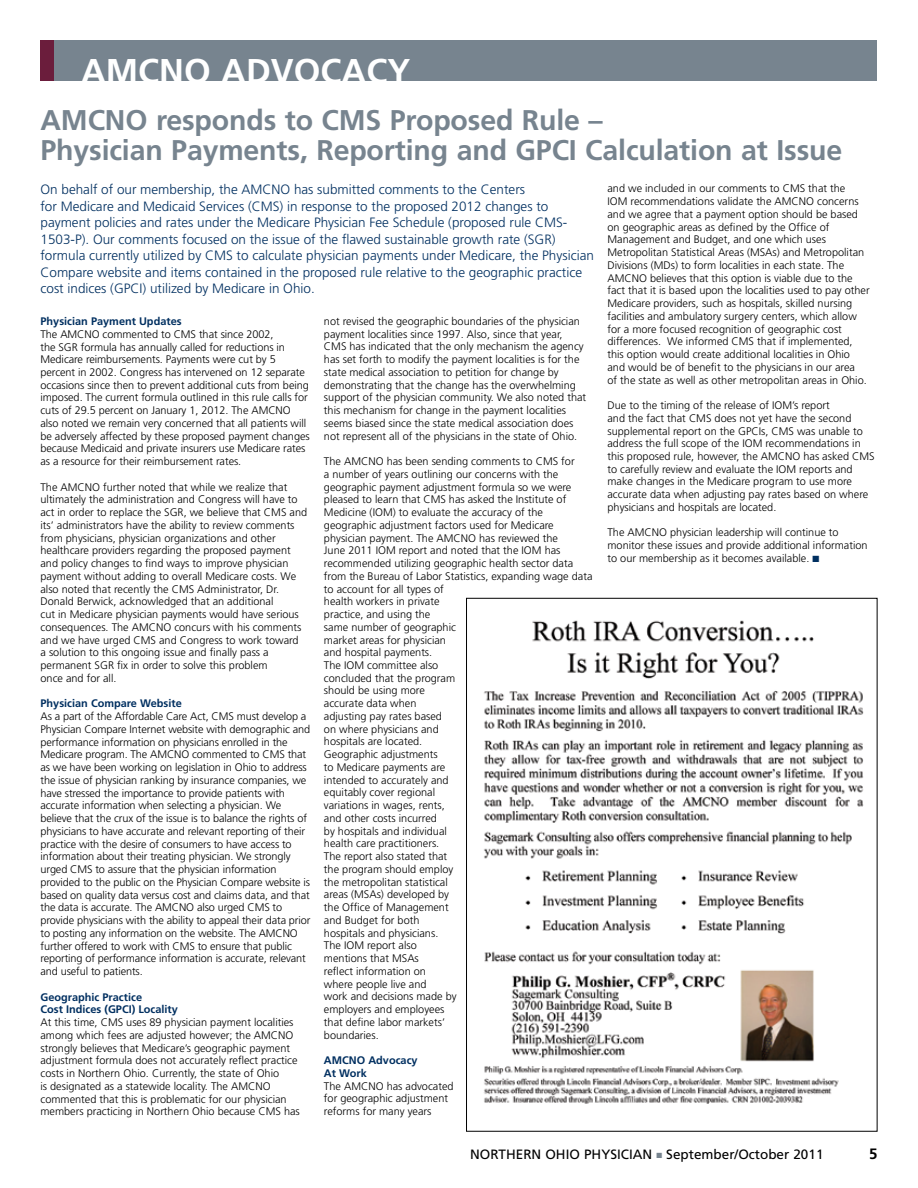
<style>
.page{position:relative;width:918px;height:1188px;background:#fff}
.page>*{position:absolute;margin:0;border:0;box-sizing:border-box;transform-origin:0 0}
.t1{font:700 34.35px "Frutiger";color:#fff}
.t2{font:700 28.5px/30px "Frutiger";letter-spacing:-.005em;color:#77848f}
.t3{font:700 15px "Frutiger";color:#000}
.t4{font:300 13.5px/16.5px "Frutiger";color:#002f60}
.t5{font:13.5px "Frutiger";color:#000}
.t6{font:300 10.95px/12.8px "Frutiger";color:#000}
.t7{font:700 10.95px/12.8px "Frutiger";color:#002f60}
.s1{color:#002f60}
.s2{color:#77848f}
</style>
<div class="page">
<div style="left:40px;top:40px;width:838px;height:41px;background:#77848f"></div>
<div style="left:40px;top:40px;width:14px;height:41px;background:#6b1d3c"></div>
<img style="left:484px;top:620px;width:380px;height:484px">
<h1 class="t1" style="left:81px;top:51px;width:190px">AMCNO Advocacy</h1>
<h2 class="t2" style="left:40px;top:105px;width:803px">AMCNO responds to CMS Proposed Rule –<br>Physician Payments, Reporting and GPCI Calculation at Issue</h2>
<p class="t4" style="left:40px;top:181px;width:555px">On behalf of our membership, the AMCNO has submitted comments to the Centers<br>for Medicare and Medicaid Services (CMS) in response to the proposed 2012 changes to payment policies and rates under the Medicare Physician Fee Schedule (proposed rule CMS-1503-P). Our comments focused on the issue of the flawed sustainable growth rate (SGR) formula currently utilized by CMS to calculate physician payments under Medicare, the Physician Compare website and items contained in the proposed rule relative to the geographic practice cost indices (GPCI) utilized by Medicare in Ohio.</p>
<p class="t6" style="left:608px;top:182px;width:264px">and we included in our comments to CMS that the<br>IOM recommendations validate the AMCNO concerns and we agree that a payment option should be based on geographic areas as defined by the Office of Management and Budget, and one which uses Metropolitan Statistical Areas (MSAs) and Metropolitan Divisions (MDs) to form localities in each state. The AMCNO believes that this option is viable due to the fact that it is based upon the localities used to pay other Medicare providers, such as hospitals, skilled nursing facilities and ambulatory surgery centers, which allow for a more focused recognition of geographic cost differences. We informed CMS that if implemented, this option would create additional localities in Ohio and would be of benefit to the physicians in our area<br>of the state as well as other metropolitan areas in Ohio.</p>
<p class="t6" style="left:608px;top:399px;width:269px">Due to the timing of the release of IOM’s report<br>and the fact that CMS does not yet have the second supplemental report on the GPCIs, CMS was unable to address the full scope of the IOM recommendations in this proposed rule, however, the AMCNO has asked CMS to carefully review and evaluate the IOM reports and make changes in the Medicare program to use more accurate data when adjusting pay rates based on where physicians and hospitals are located.</p>
<p class="t6" style="left:608px;top:526px;width:262px">The AMCNO physician leadership will continue to monitor these issues and provide additional information to our membership as it becomes available. <span class="s1">■</span></p>
<p class="t6" style="left:324px;top:315px;width:264px">not revised the geographic boundaries of the physician payment localities since 1997. Also, since that year, CMS has indicated that the only mechanism the agency has set forth to modify the payment localities is for the state medical association to petition for change by demonstrating that the change has the overwhelming support of the physician community. We also noted that this mechanism for change in the payment localities seems biased since the state medical association does not represent all of the physicians in the state of Ohio.</p>
<p class="t6" style="left:324px;top:455px;width:270px">The AMCNO has been sending comments to CMS for<br>a number of years outlining our concerns with the geographic payment adjustment formula so we were pleased to learn that CMS has asked the Institute of<br>Medicine (IOM) to evaluate the accuracy of the geographic adjustment factors used for Medicare physician payment. The AMCNO has reviewed the<br>June 2011 IOM report and noted that the IOM has recommended utilizing geographic health sector data from the Bureau of Labor Statistics, expanding wage data to account for all types of<br>health workers in private<br>practice, and using the<br>same number of geographic<br>market areas for physician<br>and hospital payments.<br>The IOM committee also<br>concluded that the program<br>should be using more<br>accurate data when<br>adjusting pay rates based<br>on where physicians and<br>hospitals are located.<br>Geographic adjustments<br>to Medicare payments are<br>intended to accurately and<br>equitably cover regional<br>variations in wages, rents,<br>and other costs incurred<br>by hospitals and individual<br>health care practitioners.<br>The report also stated that<br>the program should employ<br>the metropolitan statistical<br>areas (MSAs) developed by<br>the Office of Management<br>and Budget for both<br>hospitals and physicians.<br>The IOM report also<br>mentions that MSAs<br>reflect information on<br>where people live and<br>work and decisions made by<br>employers and employees<br>that define labor markets’<br>boundaries.</p>
<p class="t7" style="left:324px;top:1054px;width:95px">AMCNO Advocacy<br>At Work</p>
<p class="t6" style="left:324px;top:1079px;width:131px">The AMCNO has advocated for geographic adjustment reforms for many years</p>
<p class="t7" style="left:40px;top:315px;width:143px">Physician Payment Updates</p>
<p class="t6" style="left:40px;top:328px;width:271px">The AMCNO commented to CMS that since 2002,<br>the SGR formula has annually called for reductions in Medicare reimbursements. Payments were cut by 5 percent in 2002. Congress has intervened on 12 separate occasions since then to prevent additional cuts from being imposed. The current formula outlined in this rule calls for cuts of 29.5 percent on January 1, 2012. The AMCNO also noted we remain very concerned that all patients will be adversely affected by these proposed payment changes because Medicaid and private insurers use Medicare rates as a resource for their reimbursement rates.</p>
<p class="t6" style="left:40px;top:481px;width:268px">The AMCNO further noted that while we realize that ultimately the administration and Congress will have to act in order to replace the SGR, we believe that CMS and its’ administrators have the ability to review comments from physicians, physician organizations and other healthcare providers regarding the proposed payment and policy changes to find ways to improve physician payment without adding to overall Medicare costs. We also noted that recently the CMS Administrator, Dr.<br>Donald Berwick, acknowledged that an additional<br>cut in Medicare physician payments would have serious consequences. The AMCNO concurs with his comments and we have urged CMS and Congress to work toward<br>a solution to this ongoing issue and finally pass a permanent SGR fix in order to solve this problem<br>once and for all.</p>
<p class="t7" style="left:40px;top:697px;width:143px">Physician Compare Website</p>
<p class="t6" style="left:40px;top:710px;width:271px">As a part of the Affordable Care Act, CMS must develop a Physician Compare Internet website with demographic and performance information on physicians enrolled in the Medicare program. The AMCNO commented to CMS that as we have been working on legislation in Ohio to address the issue of physician ranking by insurance companies, we have stressed the importance to provide patients with accurate information when selecting a physician. We believe that the crux of the issue is to balance the rights of physicians to have accurate and relevant reporting of their practice with the desire of consumers to have access to information about their treating physician. We strongly urged CMS to assure that the physician information provided to the public on the Physician Compare website is based on quality data versus cost and claims data, and that the data is accurate. The AMCNO also urged CMS to provide physicians with the ability to appeal their data prior to posting any information on the website. The AMCNO further offered to work with CMS to ensure that public reporting of performance information is accurate, relevant and useful to patients.</p>
<p class="t7" style="left:40px;top:990px;width:139px">Geographic Practice<br>Cost Indices (GPCI) Locality</p>
<p class="t6" style="left:40px;top:1016px;width:261px">At this time, CMS uses 89 physician payment localities among which fees are adjusted however; the AMCNO strongly believes that Medicare’s geographic payment adjustment formula does not accurately reflect practice costs in Northern Ohio. Currently, the state of Ohio<br>is designated as a statewide locality. The AMCNO commented that this is problematic for our physician members practicing in Northern Ohio because CMS has</p>
<p class="t5" style="left:470px;top:1147px;width:130px">NORTHERN OHIO Physician</p>
<p class="t5" style="left:656px;top:1147px;width:169px"><span class="s2">■</span> September/October 2011</p>
<h3 class="t3" style="left:869px;top:1145px;width:10px">5</h3>
</div>
